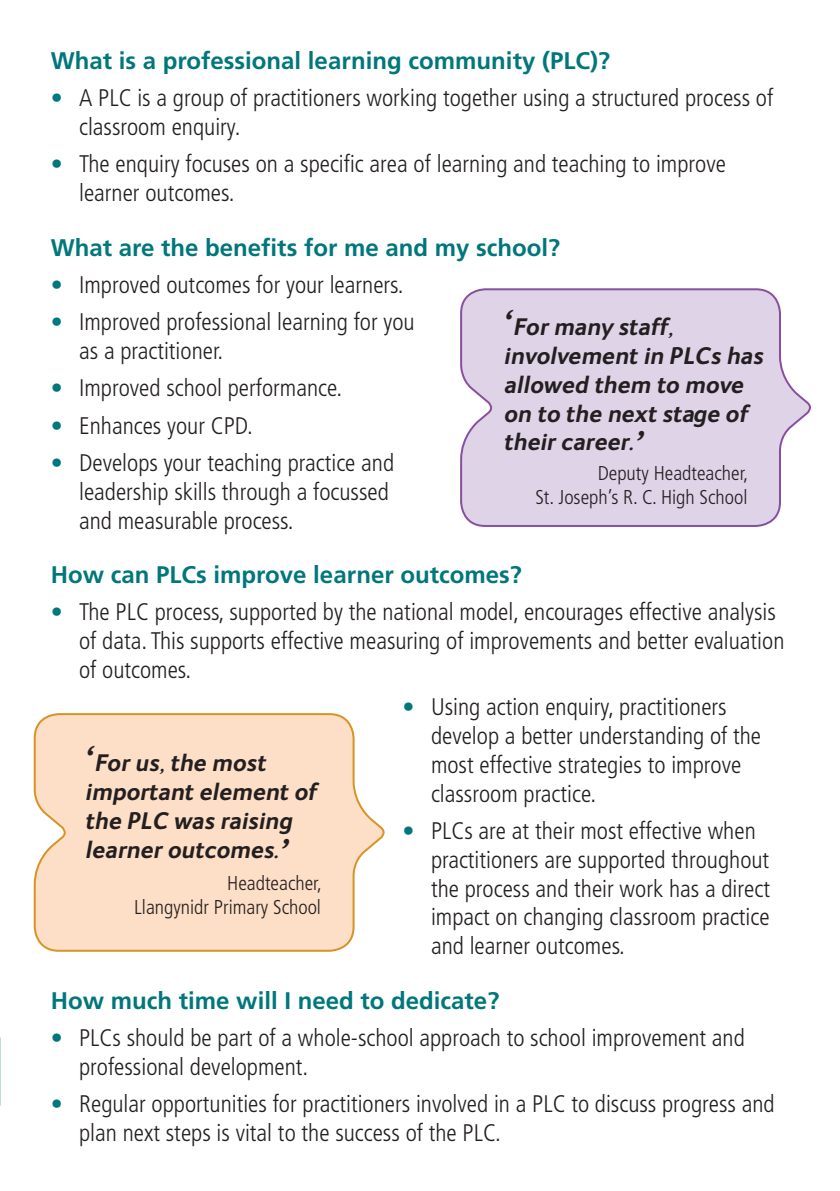
<style>
.page{position:relative;width:840px;height:1191px;background:#fff}
.page>*{position:absolute;margin:0;border:0;box-sizing:border-box;transform-origin:0 0}
.t1{font:300 condensed 24px/28.8px "Frutiger LT Std";color:#231f20}
.t2{font:italic 700 24px/28.8px "FS Ingrid";color:#231f20}
.t3{font:700 24px "Frutiger LT Std";color:#00777b}
.t4{font:300 condensed 20px/24px "Frutiger LT Std";color:#231f20;text-align:right}
.s1{color:#00777b}
.s2{font-size:44px}
</style>
<div class="page">
<svg style="left:460px;top:288px;width:351px;height:239px;background:#dfd3e7"></svg>
<svg style="left:33px;top:713px;width:352px;height:239px;background:#fcdfc7"></svg>
<p class="t3" style="left:51px;top:47px;width:560px">What is a professional learning community (PLC)?</p>
<p class="t1" style="left:79px;top:84px;width:695px;text-indent:-28px"><span class="s1">•</span> A PLC is a group of practitioners working together using a structured process of classroom enquiry.</p>
<p class="t1" style="left:79px;top:150px;width:648px;text-indent:-28px"><span class="s1">•</span> The enquiry focuses on a specific area of learning and teaching to improve learner outcomes.</p>
<p class="t3" style="left:51px;top:233px;width:511px">What are the benefits for me and my school?</p>
<p class="t1" style="left:51px;top:270px;width:354px"><span class="s1">•</span> Improved outcomes for your learners.</p>
<p class="t1" style="left:79px;top:308px;width:337px;text-indent:-28px"><span class="s1">•</span> Improved professional learning for you as a practitioner.</p>
<p class="t1" style="left:51px;top:374px;width:293px"><span class="s1">•</span> Improved school performance.</p>
<p class="t1" style="left:51px;top:411px;width:204px"><span class="s1">•</span> Enhances your CPD.</p>
<p class="t1" style="left:79px;top:449px;width:316px;text-indent:-28px"><span class="s1">•</span> Develops your teaching practice and leadership skills through a focussed and measurable process.</p>
<p class="t3" style="left:51px;top:560px;width:472px">How can PLCs improve learner outcomes?</p>
<p class="t1" style="left:79px;top:598px;width:706px;text-indent:-28px"><span class="s1">•</span> The PLC process, supported by the national model, encourages effective analysis of data. This supports effective measuring of improvements and better evaluation of outcomes.</p>
<p class="t1" style="left:431px;top:693px;width:331px;text-indent:-28px"><span class="s1">•</span> Using action enquiry, practitioners develop a better understanding of the most effective strategies to improve classroom practice.</p>
<p class="t1" style="left:431px;top:816px;width:340px;text-indent:-28px"><span class="s1">•</span> PLCs are at their most effective when practitioners are supported throughout the process and their work has a direct impact on changing classroom practice and learner outcomes.</p>
<p class="t3" style="left:51px;top:986px;width:450px">How much time will I need to dedicate?</p>
<p class="t1" style="left:79px;top:1023px;width:667px;text-indent:-28px"><span class="s1">•</span> PLCs should be part of a whole-school approach to school improvement and professional development.</p>
<p class="t1" style="left:79px;top:1089px;width:696px;text-indent:-28px"><span class="s1">•</span> Regular opportunities for practitioners involved in a PLC to discuss progress and plan next steps is vital to the success of the PLC.</p>
<p class="t2" style="left:504px;top:313px;width:261px"><span class="s2">‘</span>For many staff, involvement in PLCs has allowed them to move on to the next stage of their career.<span class="s2">’</span></p>
<p class="t4" style="left:535px;top:461px;width:214px">Deputy Headteacher,<br>St. Joseph’s R. C. High School</p>
<p class="t2" style="left:86px;top:749px;width:233px"><span class="s2">‘</span>For us, the most important element of the PLC was raising learner outcomes.<span class="s2">’</span></p>
<p class="t4" style="left:227px;top:871px;width:96px">Headteacher,</p>
<p class="t4" style="left:134px;top:895px;width:188px">Llangynidr Primary School</p>
</div>
